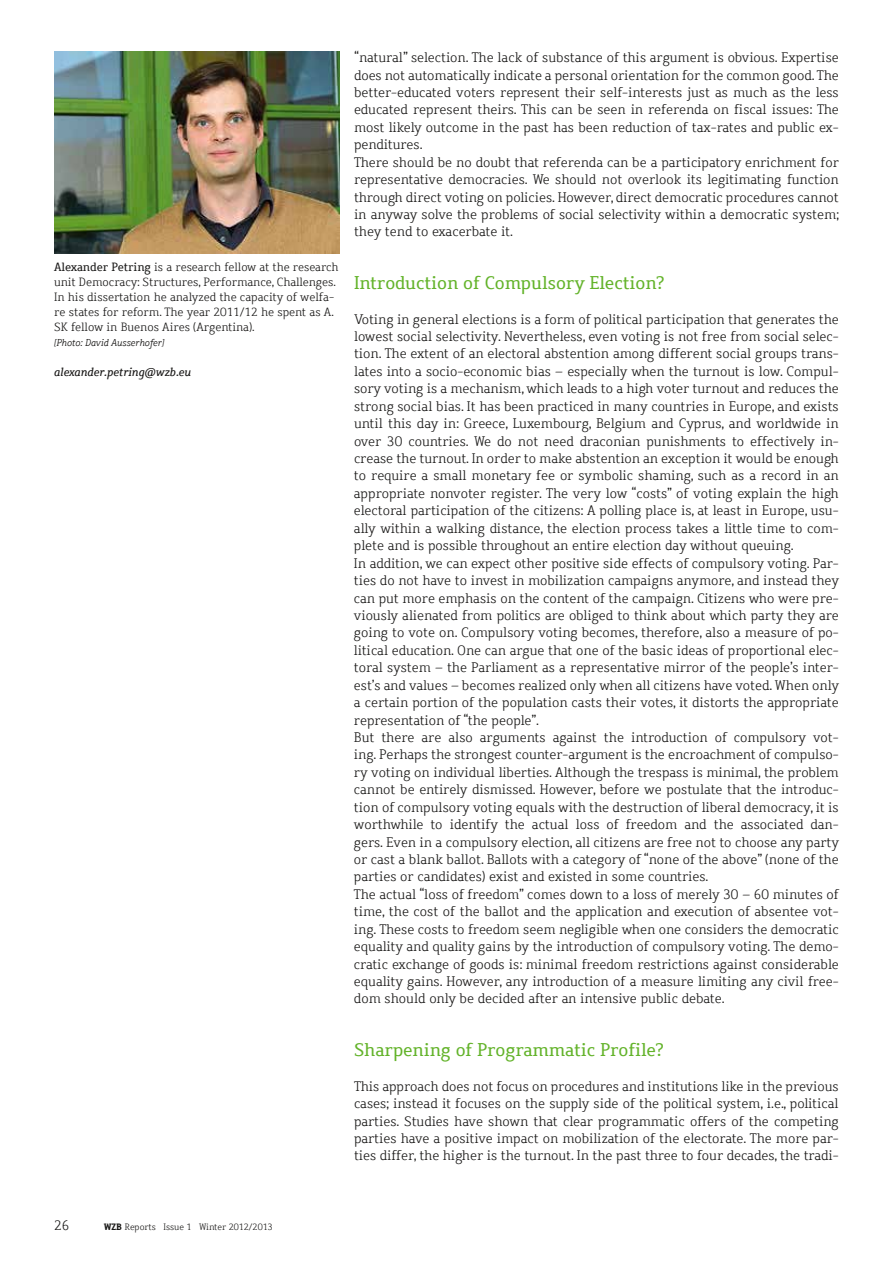
<style>
.page{position:relative;width:893px;height:1263px;background:#fff}
.page>*{position:absolute;margin:0;border:0;box-sizing:border-box;transform-origin:0 0}
.t1{font:18px "Dahrendorf";color:#63b32a}
.t2{font:300 13.5px/17.4px "Dahrendorf";color:#181716}
.t3{font:300 11.7px/15px "Dahrendorf";color:#181716}
.t4{font:italic 11.7px "Dahrendorf";color:#181716}
.t5{font:italic 300 9.75px "Dahrendorf";color:#181716}
.t6{font:300 9px "Dahrendorf";color:#181716}
.s1{font-weight:400}
.s2{font-weight:700}
</style>
<div class="page">
<img style="left:54px;top:52px;width:285px;height:202px">
<p class="t3" style="left:54px;top:259px;width:286px"><span class="s1">Alexander Petring</span> is a research fellow at the research unit Democracy: Structures, Performance, Challenges.<br>In his dissertation he analyzed the capacity of welfa&shy;re states for reform. The year 2011/12 he spent as A.<br>SK fellow in Buenos Aires (Argentina).</p>
<p class="t5" style="left:54px;top:336px;width:112px">[Photo: David Ausserhofer]</p>
<p class="t4" style="left:54px;top:364px;width:139px">alexander.petring@wzb.eu</p>
<p class="t2" style="left:354px;top:49px;width:487px">“natural” selection. The lack of substance of this argument is obvious. Expertise does not automatically indicate a personal orientation for the common good. The better-educated voters represent their self-interests just as much as the less educated represent theirs. This can be seen in referenda on fiscal issues: The most likely outcome in the past has been reduction of tax-rates and public ex&shy;penditures.<br>There should be no doubt that referenda can be a participatory enrichment for representative democracies. We should not overlook its legitimating function through direct voting on policies. However, direct democratic procedures cannot in anyway solve the problems of social selectivity within a democratic system; they tend to exacerbate it.</p>
<h1 class="t1" style="left:354px;top:271px;width:312px">Introduction of Compulsory Election?</h1>
<p class="t2" style="left:354px;top:310px;width:486px">Voting in general elections is a form of political participation that generates the lowest social selectivity. Nevertheless, even voting is not free from social selec&shy;tion. The extent of an electoral abstention among different social groups trans&shy;lates into a socio-economic bias – especially when the turnout is low. Compul&shy;sory voting is a mechanism, which leads to a high voter turnout and reduces the strong social bias. It has been practiced in many countries in Europe, and exists until this day in: Greece, Luxembourg, Belgium and Cyprus, and worldwide in over 30 countries. We do not need draconian punishments to effectively in&shy;crease the turnout. In order to make abstention an exception it would be enough to require a small monetary fee or symbolic shaming, such as a record in an appropriate nonvoter register. The very low “costs” of voting explain the high electoral participation of the citizens: A polling place is, at least in Europe, usu&shy;ally within a walking distance, the election process takes a little time to com&shy;plete and is possible throughout an entire election day without queuing.<br>In addition, we can expect other positive side effects of compulsory voting. Par&shy;ties do not have to invest in mobilization campaigns anymore, and instead they can put more emphasis on the content of the campaign. Citizens who were pre&shy;viously alienated from politics are obliged to think about which party they are going to vote on. Compulsory voting becomes, therefore, also a measure of po&shy;litical education. One can argue that one of the basic ideas of proportional elec&shy;toral system – the Parliament as a representative mirror of the people’s inter&shy;est’s and values – becomes realized only when all citizens have voted. When only a certain portion of the population casts their votes, it distorts the appropriate representation of “the people”.<br>But there are also arguments against the introduction of compulsory vot&shy;ing. Perhaps the strongest counter-argument is the encroachment of compulso&shy;ry voting on individual liberties. Although the trespass is minimal, the problem cannot be entirely dismissed. However, before we postulate that the introduc&shy;tion of compulsory voting equals with the destruction of liberal democracy, it is worthwhile to identify the actual loss of freedom and the associated dan&shy;gers. Even in a compulsory election, all citizens are free not to choose any party or cast a blank ballot. Ballots with a category of “none of the above” (none of the parties or candidates) exist and existed in some countries.<br>The actual “loss of freedom” comes down to a loss of merely 30 – 60 minutes of time, the cost of the ballot and the application and execution of absentee vot&shy;ing. These costs to freedom seem negligible when one considers the democratic equality and quality gains by the introduction of compulsory voting. The demo&shy;cratic exchange of goods is: minimal freedom restrictions against considerable equality gains. However, any introduction of a measure limiting any civil free&shy;dom should only be decided after an intensive public debate.</p>
<h1 class="t1" style="left:354px;top:1038px;width:311px">Sharpening of Programmatic Profile?</h1>
<p class="t2" style="left:354px;top:1077px;width:486px;text-align:justify">This approach does not focus on procedures and institutions like in the previous cases; instead it focuses on the supply side of the political system, i.e., political parties. Studies have shown that clear programmatic offers of the competing parties have a positive impact on mobilization of the electorate. The more par&shy;ties differ, the higher is the turnout. In the past three to four decades, the tradi-</p>
<p class="t2" style="left:54px;top:1217px;width:17px">26</p>
<p class="t6" style="left:104px;top:1221px;width:170px"><span class="s2">WZB</span> Reports Issue 1 Winter 2012/2013</p>
</div>
